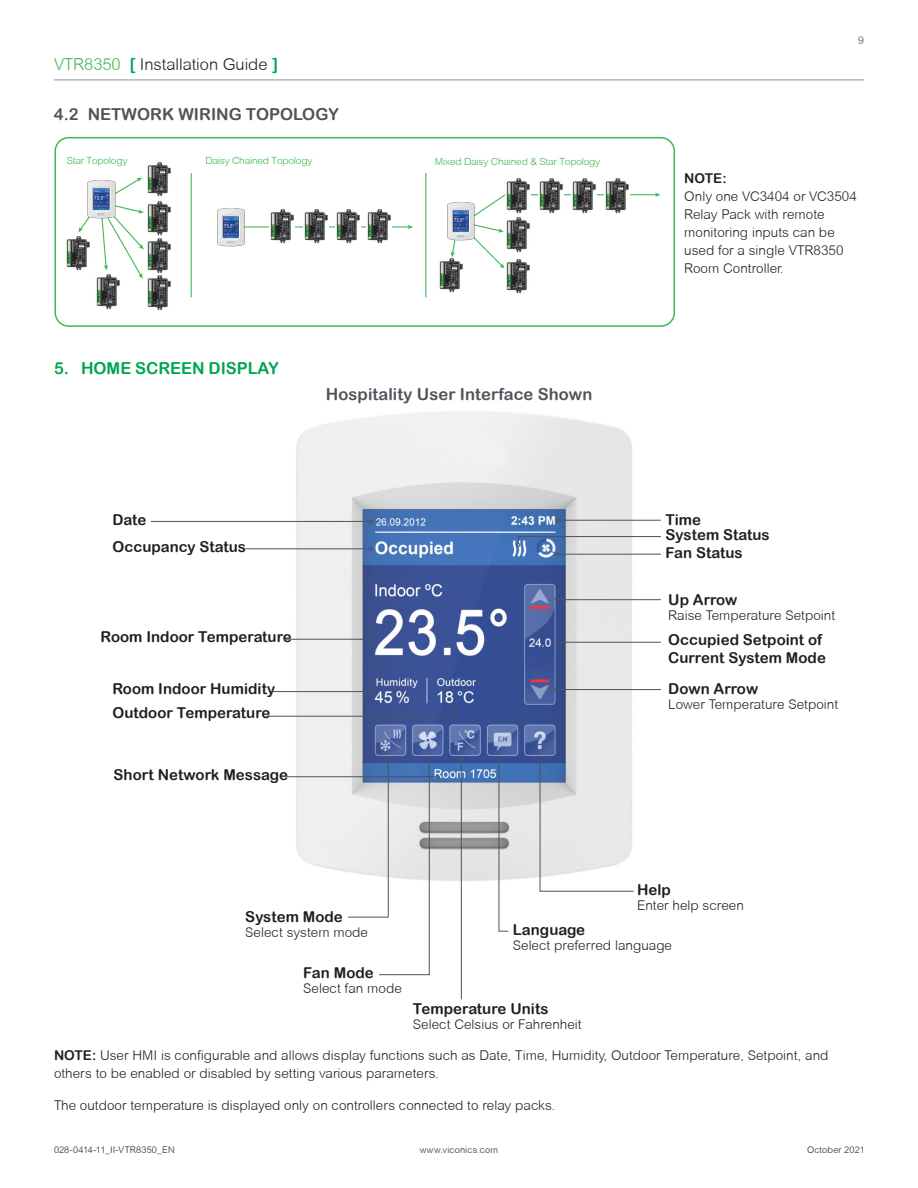
<style>
.page{position:relative;width:918px;height:1188px;background:#fff}
.page>*{position:absolute;margin:0;border:0;box-sizing:border-box;transform-origin:0 0}
.Subhead_B{font:16.5px "Arial Rounded MT Bold";letter-spacing:.005em;color:#4d545a}
.t1{font:300 16.5px "Arial Rounded MT";color:#231f20}
.t2{font:16.5px "Arial Rounded MT Bold";color:#00a54f}
.main_text{font:15px/18px "Arial Rounded MT Bold";letter-spacing:.005em;color:#231f20}
.main_text-2{font:300 13.5px/18px "Arial Rounded MT";letter-spacing:.005em;color:#231f20}
.main_text-3{font:13.5px "Arial Rounded MT Bold";color:#231f20}
.t3{font:300 10.5px "Arial Rounded MT";color:#4d545a}
.t4{font:300 9.9px "Arial Rounded MT";letter-spacing:-.02em;color:#42b751}
.t5{font:300 9.15px "Arial Rounded MT";letter-spacing:.02em;color:#231f20}
.s1{color:#42b751}
.s2{font-family:"Arial Rounded MT Bold";font-weight:400;color:#00a54f}
.s3{font-family:"Arial Rounded MT Bold";font-weight:400}
</style>
<div class="page">
<hr style="left:191px;top:174px;width:1px;height:123px;background:#42b751">
<hr style="left:425px;top:174px;width:1px;height:123px;background:#42b751">
<svg style="left:476px;top:193px;width:184px;height:76px"></svg>
<svg style="left:451px;top:241px;width:5px;height:16px"></svg>
<hr style="left:242px;top:226px;width:167px;height:2px;background:#42b751">
<svg style="left:408px;top:225px;width:5px;height:4px"></svg>
<svg style="left:101px;top:177px;width:43px;height:102px"></svg>
<svg style="left:78px;top:220px;width:10px;height:12px"></svg>
<img style="left:147px;top:162px;width:24px;height:35px">
<img style="left:270px;top:209px;width:25px;height:35px">
<img style="left:303px;top:209px;width:25px;height:35px">
<img style="left:336px;top:209px;width:25px;height:35px">
<img style="left:367px;top:209px;width:25px;height:35px">
<img style="left:505px;top:178px;width:25px;height:36px">
<img style="left:505px;top:216px;width:25px;height:36px">
<img style="left:505px;top:258px;width:25px;height:36px">
<img style="left:439px;top:258px;width:24px;height:35px">
<img style="left:538px;top:178px;width:25px;height:36px">
<img style="left:571px;top:178px;width:26px;height:36px">
<img style="left:605px;top:178px;width:25px;height:36px">
<img style="left:147px;top:201px;width:24px;height:35px">
<img style="left:147px;top:238px;width:24px;height:35px">
<img style="left:147px;top:275px;width:24px;height:35px">
<img style="left:96px;top:274px;width:24px;height:35px">
<img style="left:66px;top:236px;width:24px;height:35px">
<img style="left:447px;top:199px;width:30px;height:42px">
<img style="left:217px;top:208px;width:30px;height:39px">
<img style="left:86px;top:178px;width:31px;height:42px">
<img style="left:251px;top:411px;width:410px;height:502px">
<hr style="left:461px;top:761px;width:1px;height:238px;background:#4d545a">
<svg style="left:459px;top:757px;width:4px;height:4px"></svg>
<svg style="left:497px;top:756px;width:12px;height:176px"></svg>
<svg style="left:538px;top:757px;width:96px;height:135px"></svg>
<hr style="left:560px;top:520px;width:101px;height:1px;background:#4d545a">
<svg style="left:556px;top:518px;width:4px;height:4px"></svg>
<hr style="left:151px;top:521px;width:219px;height:1px;background:#4d545a">
<hr style="left:245px;top:548px;width:125px;height:1px;background:#4d545a">
<svg style="left:369px;top:547px;width:4px;height:4px"></svg>
<hr style="left:284px;top:639px;width:86px;height:1px;background:#4d545a">
<svg style="left:369px;top:637px;width:4px;height:4px"></svg>
<hr style="left:273px;top:691px;width:97px;height:1px;background:#4d545a">
<svg style="left:265px;top:702px;width:191px;height:15px"></svg>
<svg style="left:517px;top:536px;width:144px;height:20px"></svg>
<hr style="left:558px;top:599px;width:103px;height:1px;background:#4d545a">
<svg style="left:555px;top:598px;width:3px;height:4px"></svg>
<hr style="left:561px;top:642px;width:100px;height:1px;background:#4d545a">
<svg style="left:557px;top:640px;width:4px;height:4px"></svg>
<hr style="left:558px;top:689px;width:103px;height:1px;background:#4d545a">
<hr style="left:284px;top:776px;width:152px;height:1px;background:#4d545a">
<svg style="left:347px;top:757px;width:92px;height:218px"></svg>
<hr style="left:54px;top:79px;width:810px;height:1px;background:#959ea4">
<div style="left:54px;top:137px;width:621px;height:190px;border:2px solid #42b751;border-radius:14px"></div>
<p class="t1" style="left:54px;top:54px;width:225px"><span class="s1">VTR8350</span> <span class="s2">[</span> Installation Guide <span class="s2">]</span></p>
<p class="Subhead_B" style="left:54px;top:105px;width:286px">4.2 NETWORK WIRING TOPOLOGY</p>
<p class="t4" style="left:67px;top:155px;width:62px">Star Topology</p>
<p class="t4" style="left:205px;top:155px;width:109px">Daisy Chained Topology</p>
<p class="t4" style="left:435px;top:156px;width:167px">Mixed Daisy Chained &amp; Star Topology</p>
<p class="t2" style="left:54px;top:358px;width:226px">5. HOME SCREEN DISPLAY</p>
<p class="Subhead_B" style="left:326px;top:385px;width:268px">Hospitality User Interface Shown</p>
<p class="t3" style="left:858px;top:35px;width:7px">9</p>
<p class="main_text-3" style="left:684px;top:170px;width:44px">NOTE:</p>
<p class="main_text-2" style="left:684px;top:187px;width:174px">Only one VC3404 or VC3504<br>Relay Pack with remote monitoring inputs can be used for a single VTR8350<br>Room Controller.</p>
<p class="main_text" style="left:113px;top:511px;width:35px">Date</p>
<p class="main_text" style="left:666px;top:511px;width:37px">Time</p>
<p class="main_text" style="left:113px;top:538px;width:135px">Occupancy Status</p>
<p class="main_text" style="left:666px;top:544px;width:79px">Fan Status</p>
<p class="main_text" style="left:666px;top:526px;width:106px">System Status</p>
<p class="main_text" style="left:101px;top:628px;width:193px">Room Indoor Temperature</p>
<p class="main_text" style="left:113px;top:680px;width:164px">Room Indoor Humidity</p>
<p class="main_text" style="left:113px;top:703px;width:159px">Outdoor Temperature</p>
<p class="main_text" style="left:114px;top:766px;width:176px">Short Network Message</p>
<p class="main_text" style="left:668px;top:590px;width:71px">Up Arrow</p>
<p class="main_text-2" style="left:668px;top:606px;width:168px">Raise Temperature Setpoint</p>
<p class="main_text" style="left:668px;top:630px;width:159px">Occupied Setpoint of<br>Current System Mode</p>
<p class="main_text" style="left:668px;top:679px;width:91px">Down Arrow</p>
<p class="main_text-2" style="left:668px;top:695px;width:171px">Lower Temperature Setpoint</p>
<p class="main_text" style="left:245px;top:908px;width:99px">System Mode</p>
<p class="main_text-2" style="left:245px;top:923px;width:124px">Select system mode</p>
<p class="main_text" style="left:303px;top:963px;width:72px">Fan Mode</p>
<p class="main_text-2" style="left:303px;top:979px;width:100px">Select fan mode</p>
<p class="main_text" style="left:637px;top:880px;width:35px">Help</p>
<p class="main_text-2" style="left:637px;top:896px;width:108px">Enter help screen</p>
<p class="main_text" style="left:513px;top:920px;width:74px">Language</p>
<p class="main_text-2" style="left:513px;top:936px;width:161px">Select preferred language</p>
<p class="main_text" style="left:413px;top:999px;width:137px">Temperature Units</p>
<p class="main_text-2" style="left:413px;top:1015px;width:170px">Select Celsius or Fahrenheit</p>
<p class="main_text-2" style="left:54px;top:1046px;width:776px"><span class="s3">NOTE:</span> User HMI is configurable and allows display functions such as Date, Time, Humidity, Outdoor Temperature, Setpoint, and others to be enabled or disabled by setting various parameters.</p>
<p class="main_text-2" style="left:54px;top:1096px;width:503px">The outdoor temperature is displayed only on controllers connected to relay packs.</p>
<p class="t5" style="left:54px;top:1144px;width:122px">028-0414-11_II-VTR8350_EN</p>
<p class="t5" style="left:420px;top:1144px;width:80px">www.viconics.com</p>
<p class="t5" style="left:807px;top:1144px;width:59px">October 2021</p>
</div>
